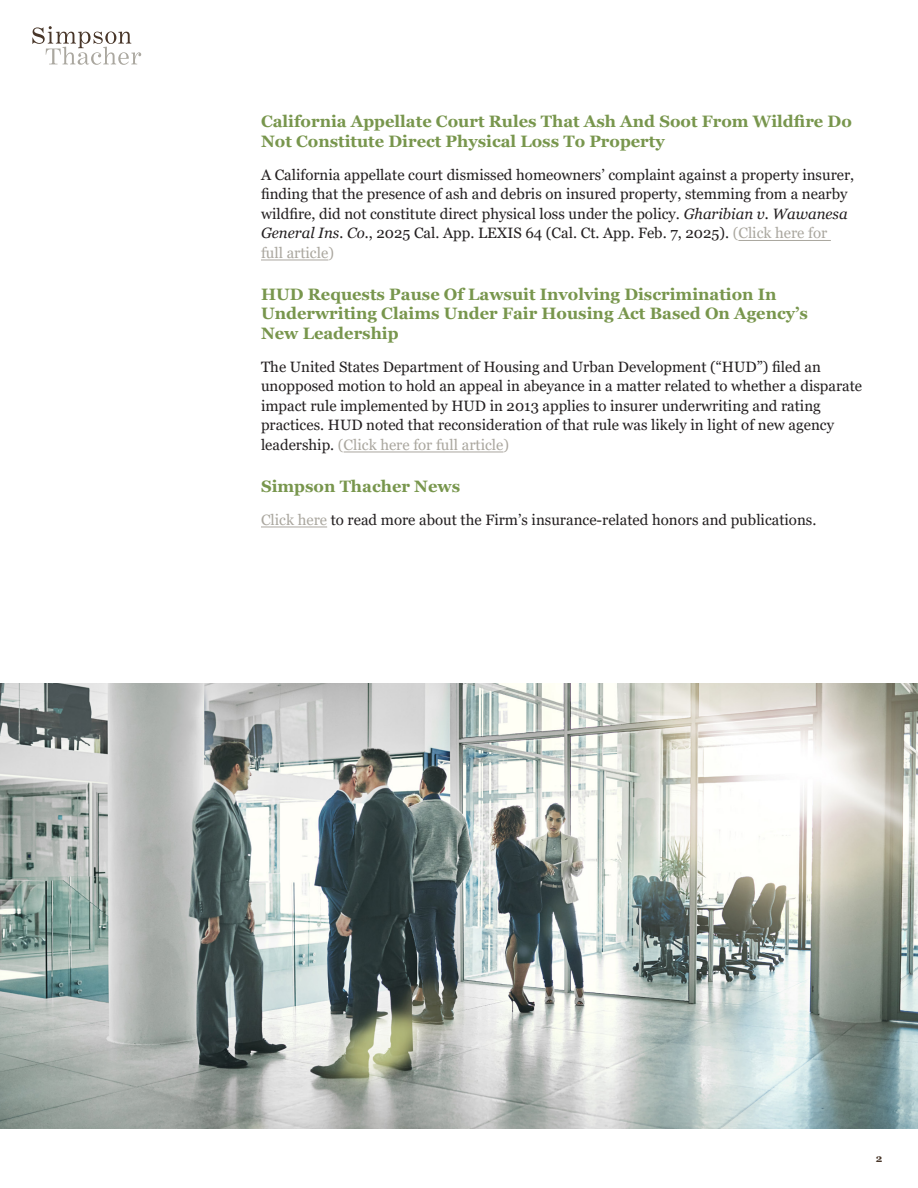
<style>
.page{position:relative;width:918px;height:1188px;background:#fff}
.page>*{position:absolute;margin:0;border:0;box-sizing:border-box;transform-origin:0 0}
.Head_Level_2{font:700 16.5px/19.5px "Georgia";color:#78964d}
.Standard_Text{font:15px/19.5px "Georgia";color:#231f20}
.t1{font:700 10.5px "Georgia";color:#483629}
.s1{font-style:italic}
.s2{color:#aaa79f}
</style>
<div class="page">
<svg style="left:32px;top:26px;width:109px;height:39px"></svg>
<hr style="left:738px;top:240px;width:93px;height:1px;background:#aaa79f">
<hr style="left:261px;top:260px;width:67px;height:1px;background:#aaa79f">
<hr style="left:344px;top:452px;width:159px;height:1px;background:#aaa79f">
<hr style="left:261px;top:527px;width:66px;height:1px;background:#aaa79f">
<img style="left:0;top:683px;width:918px;height:446px">
<p class="Head_Level_2" style="left:261px;top:112px;width:592px">California Appellate Court Rules That Ash And Soot From Wildfire Do<br>Not Constitute Direct Physical Loss To Property</p>
<p class="Standard_Text" style="left:261px;top:165px;width:595px">A California appellate court dismissed homeowners’ complaint against a property insurer, finding that the presence of ash and debris on insured property, stemming from a nearby wildfire, did not constitute direct physical loss under the policy. <span class="s1">Gharibian v. Wawanesa General Ins. Co.</span>, 2025 Cal. App. LEXIS 64 (Cal. Ct. App. Feb. 7, 2025). <span class="s2">(Click here for<br>full article)</span></p>
<p class="Head_Level_2" style="left:261px;top:284px;width:548px">HUD Requests Pause Of Lawsuit Involving Discrimination In<br>Underwriting Claims Under Fair Housing Act Based On Agency’s<br>New Leadership</p>
<p class="Standard_Text" style="left:261px;top:357px;width:603px">The United States Department of Housing and Urban Development (“HUD”) filed an unopposed motion to hold an appeal in abeyance in a matter related to whether a disparate impact rule implemented by HUD in 2013 applies to insurer underwriting and rating practices. HUD noted that reconsideration of that rule was likely in light of new agency leadership. <span class="s2">(Click here for full article)</span></p>
<p class="Head_Level_2" style="left:261px;top:476px;width:201px">Simpson Thacher News</p>
<p class="Standard_Text" style="left:261px;top:510px;width:557px"><span class="s2">Click here</span> to read more about the Firm’s insurance-related honors and publications.</p>
<p class="t1" style="left:876px;top:1152px;width:8px">2</p>
</div>
